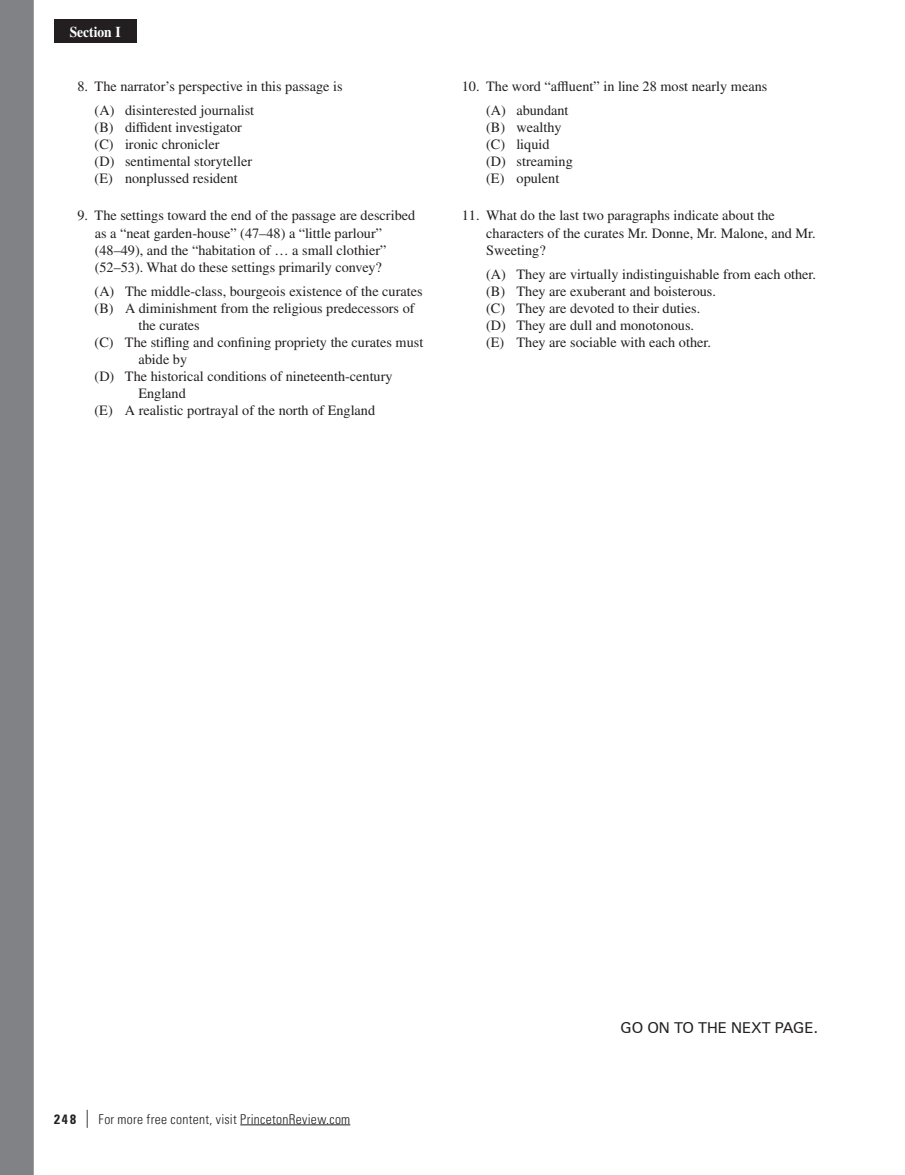
<style>
.page{position:relative;width:905px;height:1175px;background:#fff}
.page>*{position:absolute;margin:0;border:0;box-sizing:border-box;transform-origin:0 0}
.t1{font:15px "Zurich BT";color:#231f20}
.t2{font:700 15px "Times LT Pro";color:#fff;scale:.9 1}
.t3{font:14.25px/17.1px "Times LT Pro";color:#231f20}
.t4{font:300 condensed 13.5px "Univers LT Pro";letter-spacing:.025em;color:#231f20}
.s1{font-weight:700}
.s2{font-weight:400;font-size:18px}
</style>
<div class="page">
<div style="left:54px;top:20px;width:82px;height:23px;background:#231f20"></div>
<hr style="left:240px;top:1124px;width:110px;height:1px;background:#231f20">
<div style="left:0;top:0;width:34px;height:1175px;background:#808285"></div>
<p class="t2" style="left:70px;top:22px;width:58px">Section I</p>
<p class="t3" style="left:95px;top:74px;width:249px;line-height:23.9px;text-indent:-17px">8. The narrator’s perspective in this passage is (A) disinterested journalist</p>
<p class="t3" style="left:95px;top:118px;width:159px">(B) diffident investigator (C) ironic chronicler<br>(D) sentimental storyteller (E) nonplussed resident</p>
<p class="t3" style="left:95px;top:207px;width:322px;text-indent:-17px">9. The settings toward the end of the passage are described as a “neat garden-house” (47–48) a “little parlour” (48–49), and the “habitation of … a small clothier” (52–53). What do these settings primarily convey?</p>
<p class="t3" style="left:95px;top:282px;width:329px">(A) The middle-class, bourgeois existence of the curates</p>
<p class="t3" style="left:95px;top:299px;width:321px">(B) A diminishment from the religious predecessors of</p>
<p class="t3" style="left:138px;top:316px;width:63px">the curates</p>
<p class="t3" style="left:95px;top:333px;width:330px">(C) The stifling and confining propriety the curates must</p>
<p class="t3" style="left:138px;top:350px;width:50px">abide by</p>
<p class="t3" style="left:95px;top:367px;width:299px">(D) The historical conditions of nineteenth-century</p>
<p class="t3" style="left:138px;top:385px;width:49px">England</p>
<p class="t3" style="left:95px;top:402px;width:282px">(E) A realistic portrayal of the north of England</p>
<p class="t3" style="left:486px;top:74px;width:283px;line-height:23.9px;text-indent:-24px">10. The word “affluent” in line 28 most nearly means (A) abundant</p>
<p class="t3" style="left:486px;top:118px;width:88px">(B) wealthy (C) liquid (D) streaming (E) opulent</p>
<p class="t3" style="left:486px;top:207px;width:331px;text-indent:-24px">11. What do the last two paragraphs indicate about the characters of the curates Mr. Donne, Mr. Malone, and Mr.<br>Sweeting?</p>
<p class="t3" style="left:486px;top:265px;width:331px">(A) They are virtually indistinguishable from each other. (B) They are exuberant and boisterous.<br>(C) They are devoted to their duties.<br>(D) They are dull and monotonous.<br>(E) They are sociable with each other.</p>
<p class="t4" style="left:54px;top:1109px;width:298px"><span class="s1">248</span> <span class="s2">|</span> For more free content, visit PrincetonReview.com</p>
<p class="t1" style="left:620px;top:1018px;width:199px">GO ON TO THE NEXT PAGE.</p>
</div>
